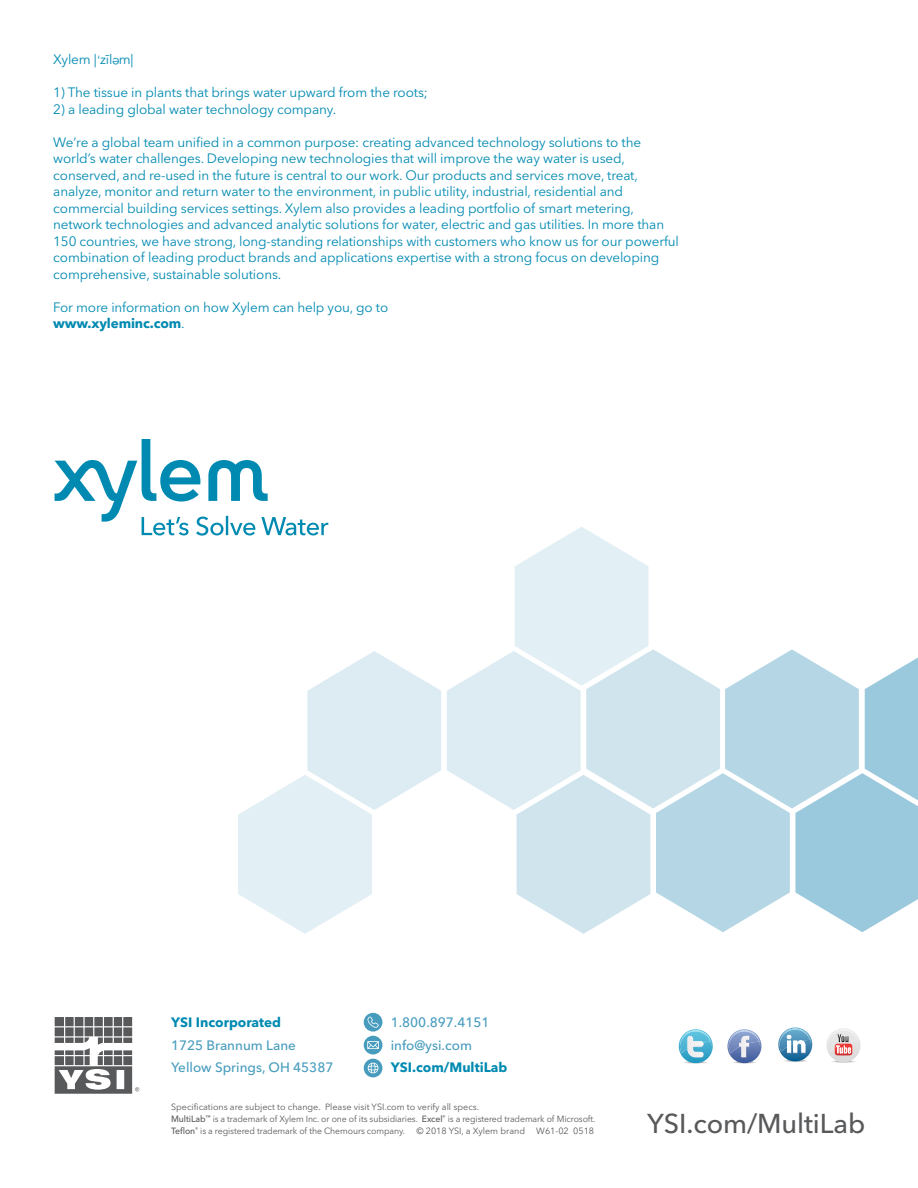
<style>
.page{position:relative;width:918px;height:1188px;background:#fff}
.page>*{position:absolute;margin:0;border:0;box-sizing:border-box;transform-origin:0 0}
.t1{font:500 27.15px "Avenir Next LT Pro";letter-spacing:-.005em;color:#58595b}
.t2{font:13.5px/16.5px "Avenir Next LT Pro";letter-spacing:-.01em;color:#008ab1}
.t3{font:500 13.5px/22.5px "Avenir Next LT Pro";color:#479cbd}
.t4{font:700 13.5px "Avenir Next LT Pro";color:#008ab1}
.t5{font:9px/12px "Avenir Next LT Pro";letter-spacing:-.01em;color:#58595b}
.s1{font-weight:700}
.s2{font-weight:500}
</style>
<div class="page">
<svg style="left:238px;top:651px;width:203px;height:283px"></svg>
<svg style="left:447px;top:527px;width:471px;height:407px"></svg>
<svg style="left:55px;top:1017px;width:84px;height:77px"></svg>
<img style="left:704px;top:1047px;width:6px;height:6px">
<svg style="left:679px;top:1040px;width:25px;height:24px"></svg>
<img style="left:688px;top:1047px;width:14px;height:2px">
<img style="left:680px;top:1030px;width:31px;height:17px">
<img style="left:750px;top:1047px;width:9px;height:6px">
<svg style="left:727px;top:1039px;width:23px;height:25px"></svg>
<img style="left:729px;top:1030px;width:30px;height:17px">
<img style="left:786px;top:1060px;width:21px;height:2px">
<svg style="left:778px;top:1037px;width:28px;height:24px"></svg>
<img style="left:780px;top:1029px;width:30px;height:16px">
<svg style="left:827px;top:1039px;width:30px;height:24px"></svg>
<img style="left:828px;top:1029px;width:31px;height:17px">
<div style="left:364px;top:1036px;width:18px;height:18px;background:#479cbd;border-radius:50%"></div>
<svg style="left:367px;top:1041px;width:12px;height:8px"></svg>
<div style="left:364px;top:1059px;width:18px;height:18px;background:#479cbd;border-radius:50%"></div>
<svg style="left:368px;top:1063px;width:10px;height:10px"></svg>
<div style="left:364px;top:1013px;width:18px;height:19px;background:#479cbd;border-radius:50%"></div>
<svg style="left:367px;top:1017px;width:12px;height:11px"></svg>
<svg style="left:55px;top:439px;width:273px;height:97px"></svg>
<p class="t2" style="left:53px;top:51px;width:82px">Xylem | zīl m|</p>
<p class="t2" style="left:53px;top:84px;width:376px">1) The tissue in plants that brings water upward from the roots;</p>
<p class="t2" style="left:53px;top:101px;width:285px">2) a leading global water technology company.</p>
<p class="t2" style="left:53px;top:134px;width:627px">We’re a global team unified in a common purpose: creating advanced technology solutions to the world’s water challenges. Developing new technologies that will improve the way water is used, conserved, and re-used in the future is central to our work. Our products and services move, treat, analyze, monitor and return water to the environment, in public utility, industrial, residential and commercial building services settings. Xylem also provides a leading portfolio of smart metering, network technologies and advanced analytic solutions for water, electric and gas utilities. In more than 150 countries, we have strong, long-standing relationships with customers who know us for our powerful combination of leading product brands and applications expertise with a strong focus on developing comprehensive, sustainable solutions.</p>
<p class="t2" style="left:53px;top:299px;width:336px">For more information on how Xylem can help you, go to <span class="s1">www.xyleminc.com</span>.</p>
<p class="t2" style="left:120px;top:71px;width:9px;rotate:-180deg">e</p>
<p class="t4" style="left:171px;top:1014px;width:111px">YSI Incorporated</p>
<p class="t3" style="left:171px;top:1034px;width:164px">1725 Brannum Lane<br>Yellow Springs, OH 45387</p>
<p class="t3" style="left:391px;top:1011px;width:100px">1.800.897.4151 info@ysi.com</p>
<p class="t4" style="left:391px;top:1059px;width:118px">YSI.com/MultiLab</p>
<p class="t5" style="left:171px;top:1101px;width:426px">Specifications are subject to change. Please visit YSI.com to verify all specs.<br><span class="s2">MultiLab</span><sup>™</sup> is a trademark of Xylem Inc. or one of its subsidiaries. <span class="s2">Excel</span><sup>®</sup> is a registered trademark of Microsoft.<br><span class="s2">Teflon</span><sup>®</sup> is a registered trademark of the Chemours company. © 2018 YSI, a Xylem brand W61-02 0518</p>
<h1 class="t1" style="left:647px;top:1107px;width:220px">YSI.com/MultiLab</h1>
</div>
